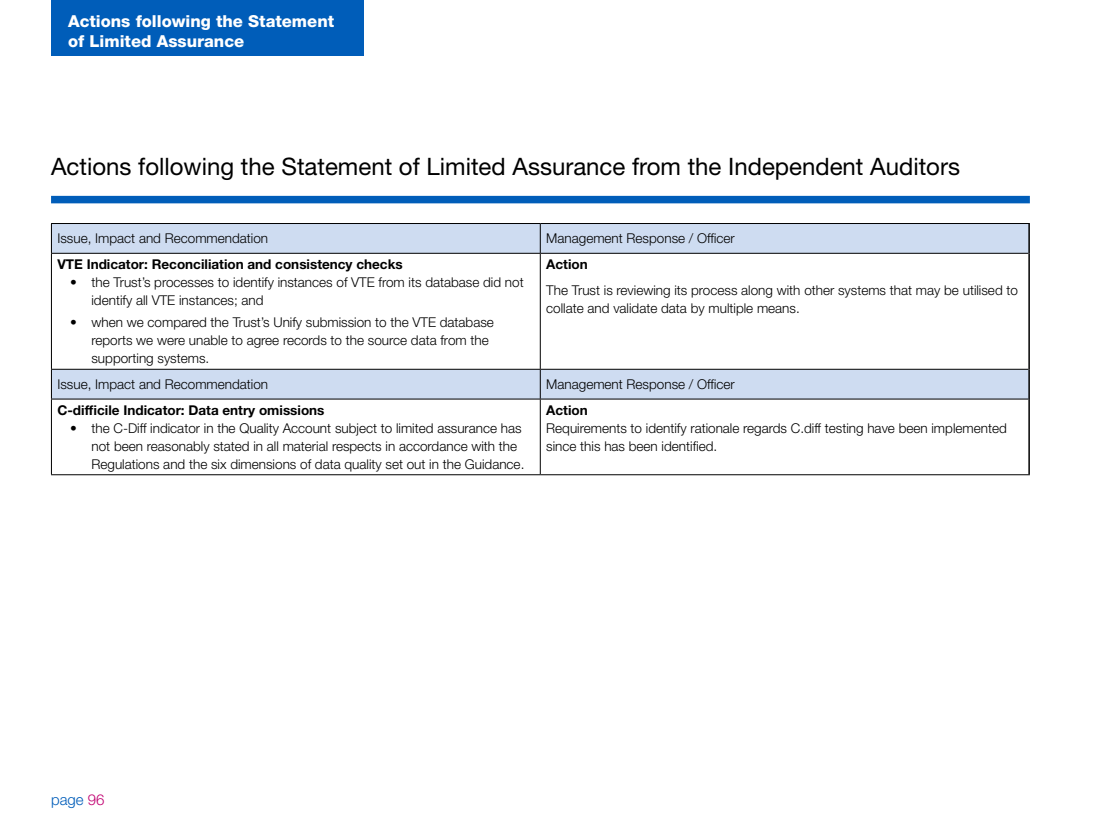
<style>
.page{position:relative;width:1115px;height:834px;background:#fff}
.page>*{position:absolute;margin:0;border:0;box-sizing:border-box;transform-origin:0 0}
.Sub_heading_Blue{font:24px "Helvetica Neue LT Std";color:#000}
.Top_of_left_Page_sec{font:800 16.5px/19.8px "Helvetica Neue LT Std";color:#fff}
.t1{font:300 15px "Helvetica Neue LT Std";color:#005db9}
.Indented_text{font:300 13.5px/18px "Helvetica Neue LT Std";color:#000}
.Body{font:300 13.5px/18px "Helvetica Neue LT Std";color:#000}
.Sub_Sub{font:700 13.5px "Helvetica Neue LT Std";color:#000}
.Body-2{font:700 13.5px "Helvetica Neue LT Std";color:#000}
.s1{color:#c10071}
</style>
<div class="page">
<div style="left:51px;top:196px;width:978px;height:7px;background:#005db9"></div>
<svg style="left:52px;top:224px;width:975px;height:174px"></svg>
<hr style="left:1027px;top:224px;width:2px;height:29px;background:#000">
<hr style="left:1027px;top:253px;width:2px;height:116px;background:#000">
<hr style="left:1027px;top:369px;width:2px;height:30px;background:#000">
<hr style="left:1027px;top:399px;width:2px;height:75px;background:#000">
<hr style="left:51px;top:223px;width:489px;height:1px;background:#000">
<svg style="left:51px;top:224px;width:1px;height:29px"></svg>
<hr style="left:540px;top:223px;width:489px;height:1px;background:#000">
<svg style="left:539px;top:224px;width:1px;height:29px"></svg>
<hr style="left:51px;top:253px;width:489px;height:1px;background:#000">
<hr style="left:51px;top:253px;width:1px;height:116px;background:#000">
<hr style="left:540px;top:253px;width:487px;height:1px;background:#000">
<hr style="left:539px;top:253px;width:1px;height:116px;background:#000">
<hr style="left:51px;top:369px;width:489px;height:1px;background:#000">
<svg style="left:51px;top:369px;width:1px;height:29px"></svg>
<hr style="left:540px;top:369px;width:487px;height:1px;background:#000">
<svg style="left:539px;top:369px;width:1px;height:29px"></svg>
<hr style="left:51px;top:398px;width:489px;height:1px;background:#000">
<hr style="left:51px;top:399px;width:1px;height:75px;background:#000">
<hr style="left:540px;top:398px;width:487px;height:1px;background:#000">
<hr style="left:539px;top:399px;width:1px;height:75px;background:#000">
<hr style="left:51px;top:474px;width:489px;height:1px;background:#000">
<hr style="left:540px;top:474px;width:489px;height:1px;background:#000">
<div style="left:51px;top:0;width:312px;height:55px;background:#005db9"></div>
<p class="Top_of_left_Page_sec" style="left:68px;top:11px;width:267px">Actions following the Statement of Limited Assurance</p>
<p class="Sub_heading_Blue" style="left:51px;top:152px;width:910px">Actions following the Statement of Limited Assurance from the Independent Auditors</p>
<p class="Body" style="left:57px;top:229px;width:212px">Issue, Impact and Recommendation</p>
<p class="Body" style="left:546px;top:229px;width:190px">Management Response / Officer</p>
<p class="Sub_Sub" style="left:57px;top:256px;width:346px">VTE Indicator: Reconciliation and consistency checks</p>
<p class="Indented_text" style="left:91px;top:273px;width:433px;text-indent:-21px">• the Trust’s processes to identify instances of VTE from its database did not identify all VTE instances; and</p>
<p class="Indented_text" style="left:91px;top:313px;width:404px;text-indent:-21px">• when we compared the Trust’s Unify submission to the VTE database reports we were unable to agree records to the source data from the supporting systems.</p>
<p class="Body-2" style="left:546px;top:256px;width:43px">Action</p>
<p class="Body" style="left:546px;top:281px;width:473px">The Trust is reviewing its process along with other systems that may be utilised to collate and validate data by multiple means.</p>
<p class="Body" style="left:57px;top:375px;width:212px">Issue, Impact and Recommendation</p>
<p class="Body" style="left:546px;top:375px;width:190px">Management Response / Officer</p>
<p class="Sub_Sub" style="left:57px;top:401px;width:268px">C-difficile Indicator: Data entry omissions</p>
<p class="Indented_text" style="left:91px;top:418px;width:434px;text-indent:-21px">• the C-Diff indicator in the Quality Account subject to limited assurance has not been reasonably stated in all material respects in accordance with the<br>Regulations and the six dimensions of data quality set out in the Guidance.</p>
<p class="Sub_Sub" style="left:546px;top:401px;width:43px">Action</p>
<p class="Body" style="left:546px;top:418px;width:462px">Requirements to identify rationale regards C.diff testing have been implemented since this has been identified.</p>
<p class="t1" style="left:51px;top:790px;width:55px">page <span class="s1">96</span></p>
</div>
